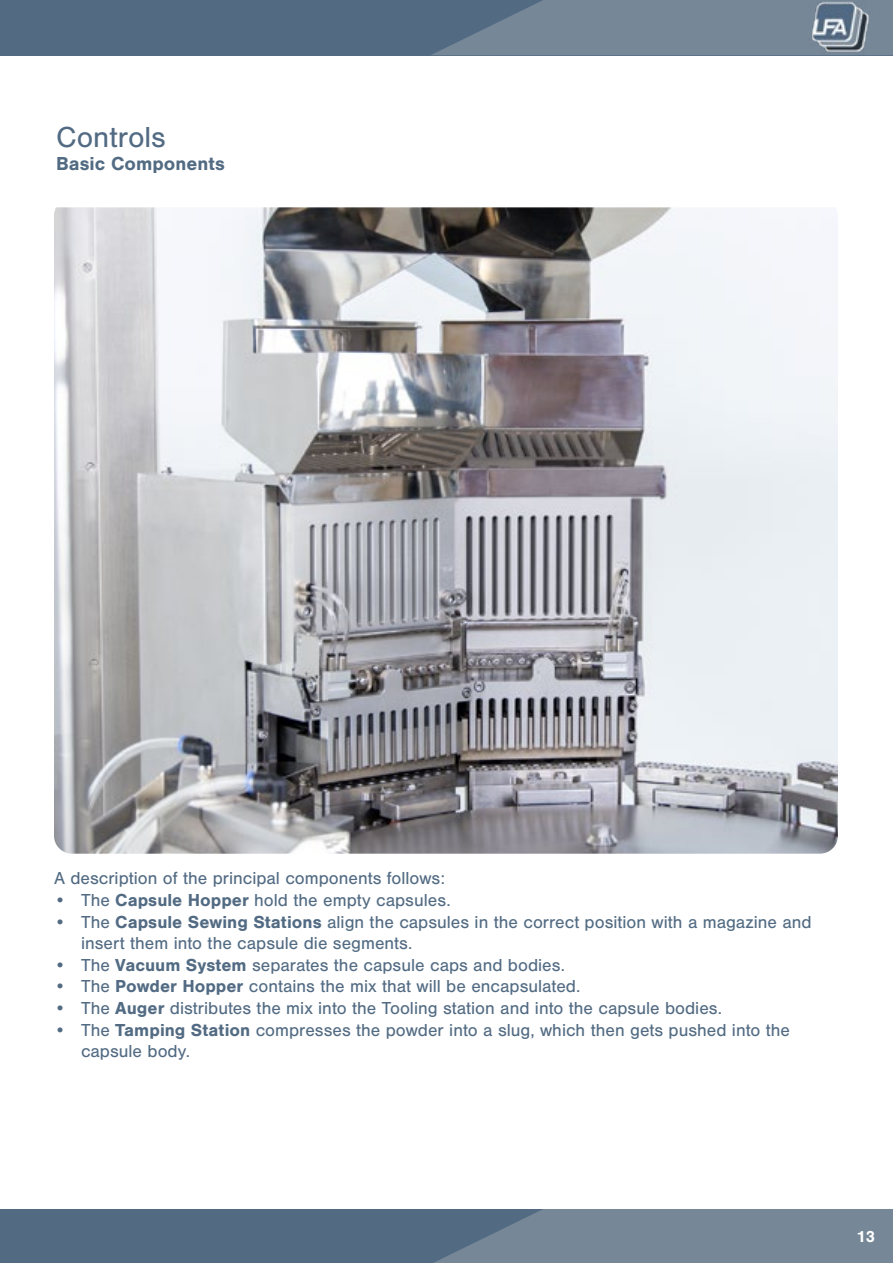
<style>
.page{position:relative;width:893px;height:1263px;background:#fff}
.page>*{position:absolute;margin:0;border:0;box-sizing:border-box;transform-origin:0 0}
.t1{font:30px "Nimbus San";color:#526b83}
.t2{font:700 19.5px "Nimbus San";color:#526b83}
.t3{font:18px/21.6px "Nimbus San";color:#526b83}
.t4{font:700 16.5px "Nimbus San";color:#fff}
.s1{font-weight:700}
</style>
<div class="page">
<div style="left:0;top:0;width:893px;height:55px;background:#526b83"></div>
<svg style="left:432px;top:0;width:461px;height:55px;background:#708394"></svg>
<div style="left:0;top:1209px;width:893px;height:54px;background:#526b83"></div>
<svg style="left:434px;top:1209px;width:459px;height:54px;background:#718394"></svg>
<img style="left:809px;top:0;width:63px;height:55px">
<img style="left:54px;top:207px;width:784px;height:647px">
<h1 class="t1" style="left:56px;top:120px;width:111px">Controls</h1>
<p class="t2" style="left:56px;top:152px;width:170px">Basic Components</p>
<p class="t3" style="left:54px;top:868px;width:393px">A description of the principal components follows:</p>
<p class="t3" style="left:54px;top:889px;width:398px">• The <span class="s1">Capsule Hopper</span> hold the empty capsules.</p>
<p class="t3" style="left:81px;top:911px;width:732px;text-indent:-27px">• The <span class="s1">Capsule Sewing Stations</span> align the capsules in the correct position with a magazine and insert them into the capsule die segments.</p>
<p class="t3" style="left:54px;top:954px;width:513px">• The <span class="s1">Vacuum System</span> separates the capsule caps and bodies.</p>
<p class="t3" style="left:54px;top:976px;width:528px">• The <span class="s1">Powder Hopper</span> contains the mix that will be encapsulated.</p>
<p class="t3" style="left:54px;top:997px;width:670px">• The <span class="s1">Auger</span> distributes the mix into the Tooling station and into the capsule bodies.</p>
<p class="t3" style="left:81px;top:1019px;width:711px;text-indent:-27px">• The <span class="s1">Tamping Station</span> compresses the powder into a slug, which then gets pushed into the capsule body.</p>
<p class="t4" style="left:856px;top:1227px;width:20px">13</p>
</div>
